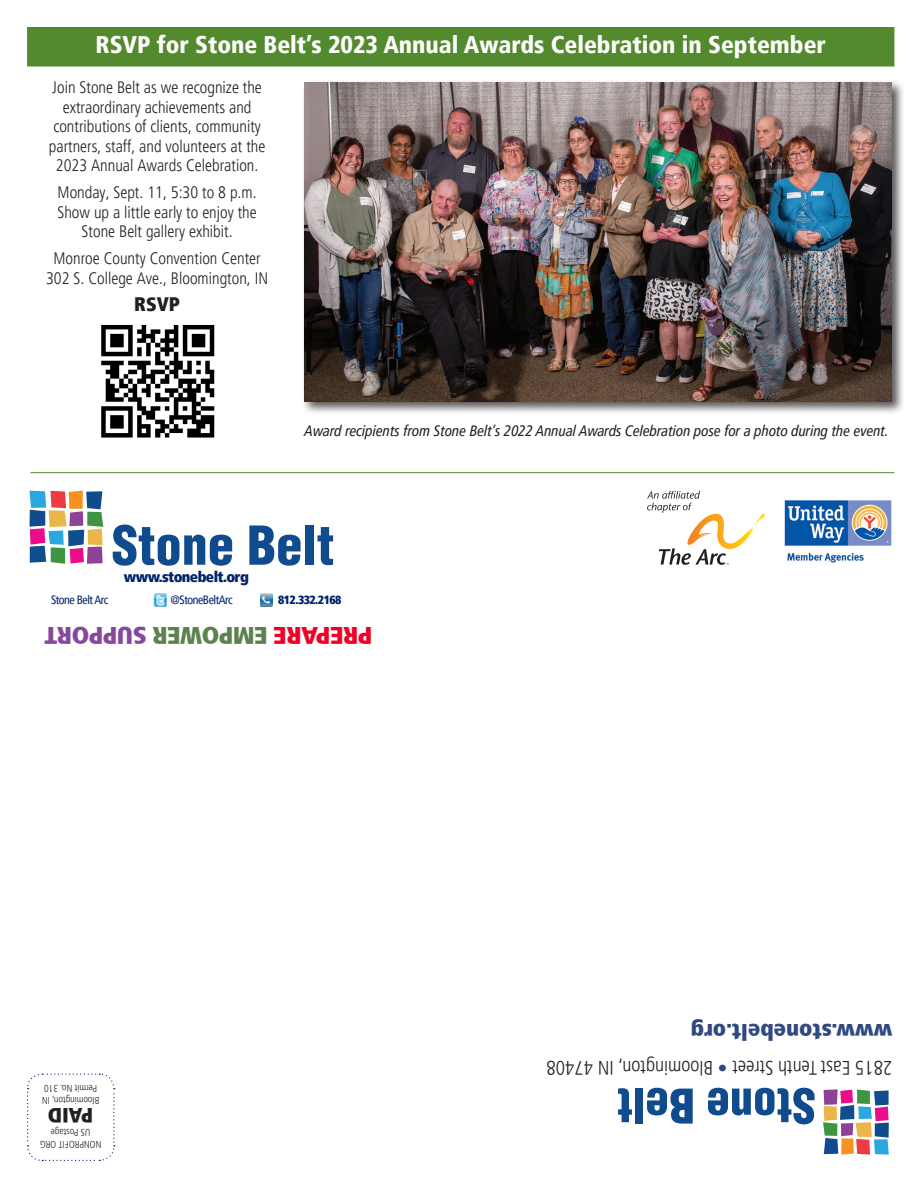
<style>
.page{position:relative;width:918px;height:1188px;background:#fff}
.page>*{position:absolute;margin:0;border:0;box-sizing:border-box;transform-origin:0 0}
.t1{font:900 condensed 24px "Frutiger LT Pro";color:#fff}
.t2{font:900 condensed 24px "Frutiger LT Pro";letter-spacing:-.02em;color:#ef0027;scale:1.05 1}
.t3{font:900 condensed 22.5px "Frutiger LT Pro";color:#304a81}
.t4{font:900 condensed 20.7px "Frutiger LT Pro";color:#231f20}
.t5{font:300 condensed 19.5px "Frutiger LT Pro";color:#231f20}
.Touchstone{font:900 condensed 19.5px "Frutiger LT Pro";color:#231f20}
.Touchstone-2{font:300 condensed 16.5px/19.5px "Frutiger LT Pro";color:#231f20;text-align:center}
.t6{font:italic condensed 15px "Frutiger LT Pro";color:#231f20}
.t7{font:900 condensed 15px "Frutiger LT Pro";letter-spacing:-.04em;color:#002369}
.t8{font:condensed 12px "Frutiger LT Pro";letter-spacing:-.04em;color:#002369}
.t9{font:900 condensed 12px "Frutiger LT Pro";letter-spacing:-.04em;color:#002369}
.t10{font:300 condensed 9.75px "Frutiger LT Pro";color:#231f20}
.s1{color:#5c834f}
.s2{color:#87489c}
.s3{color:#304a81}
</style>
<div class="page">
<svg style="left:823px;top:1089px;width:66px;height:66px"></svg>
<svg style="left:708px;top:1088px;width:107px;height:36px"></svg>
<svg style="left:647px;top:1088px;width:46px;height:36px"></svg>
<div style="left:635px;top:1089px;width:8px;height:35px;background:#104c8d"></div>
<svg style="left:618px;top:1088px;width:14px;height:34px"></svg>
<svg style="left:27px;top:1073px;width:88px;height:88px"></svg>
<svg style="left:30px;top:491px;width:73px;height:73px"></svg>
<svg style="left:113px;top:525px;width:119px;height:41px"></svg>
<svg style="left:249px;top:525px;width:52px;height:41px"></svg>
<div style="left:305px;top:525px;width:9px;height:40px;background:#104c8d"></div>
<svg style="left:318px;top:527px;width:15px;height:38px"></svg>
<svg style="left:154px;top:593px;width:13px;height:13px"></svg>
<svg style="left:260px;top:593px;width:13px;height:13px"></svg>
<img style="left:784px;top:500px;width:108px;height:63px">
<svg style="left:647px;top:491px;width:118px;height:74px"></svg>
<div style="left:28px;top:28px;width:866px;height:38px;background:#548a2e"></div>
<div style="left:27px;top:27px;width:867px;height:40px;border:2px solid #548a2e"></div>
<hr style="left:30px;top:472px;width:864px;height:1px;background:#548a2e">
<div style="left:301px;top:79px;width:604px;height:336px;background:#231f20;opacity:.75"></div>
<img style="left:305px;top:83px;width:587px;height:319px">
<img style="left:101px;top:324px;width:114px;height:114px">
<p class="t1" style="left:96px;top:30px;width:732px">RSVP for Stone Belt’s 2023 Annual Awards Celebration in September</p>
<p class="Touchstone-2" style="left:49px;top:78px;width:218px">Join Stone Belt as we recognize the extraordinary achievements and contributions of clients, community partners, staff, and volunteers at the 2023 Annual Awards Celebration.</p>
<p class="Touchstone-2" style="left:57px;top:183px;width:201px">Monday, Sept. 11, 5:30 to 8 p.m.<br>Show up a little early to enjoy the<br>Stone Belt gallery exhibit.</p>
<p class="Touchstone-2" style="left:46px;top:249px;width:223px">Monroe County Convention Center<br>302 S. College Ave., Bloomington, IN</p>
<p class="Touchstone" style="left:134px;top:292px;width:47px">RSVP</p>
<p class="t6" style="left:305px;top:422px;width:586px">Award recipients from Stone Belt’s 2022 Annual Awards Celebration pose for a photo during the event.</p>
<p class="t7" style="left:124px;top:568px;width:126px">www.stonebelt.org</p>
<p class="t8" style="left:51px;top:592px;width:59px">Stone Belt Arc</p>
<p class="t8" style="left:170px;top:592px;width:64px">@StoneBeltArc</p>
<p class="t9" style="left:278px;top:592px;width:65px">812.332.2168</p>
<p class="t2" style="left:373px;top:650px;width:314px;rotate:-180deg">PREPARE <span class="s1">EMPOWER</span> <span class="s2">SUPPORT</span></p>
<p class="t10" style="left:97px;top:1094px;width:54px;rotate:-180deg">Permit No. 310</p>
<p class="t10" style="left:99px;top:1106px;width:59px;rotate:-180deg">Bloomington, IN</p>
<p class="t4" style="left:93px;top:1128px;width:47px;rotate:-180deg">PAID</p>
<p class="t10" style="left:91px;top:1138px;width:41px;rotate:-180deg">US Postage</p>
<p class="t10" style="left:101px;top:1150px;width:63px;rotate:-180deg">NONPROFIT ORG</p>
<p class="t3" style="left:893px;top:1045px;width:203px;rotate:-180deg">www.stonebelt.org</p>
<p class="t5" style="left:893px;top:1079px;width:348px;rotate:-180deg">2815 East Tenth Street <span class="s3">•</span> Bloomington, IN 47408</p>
</div>
